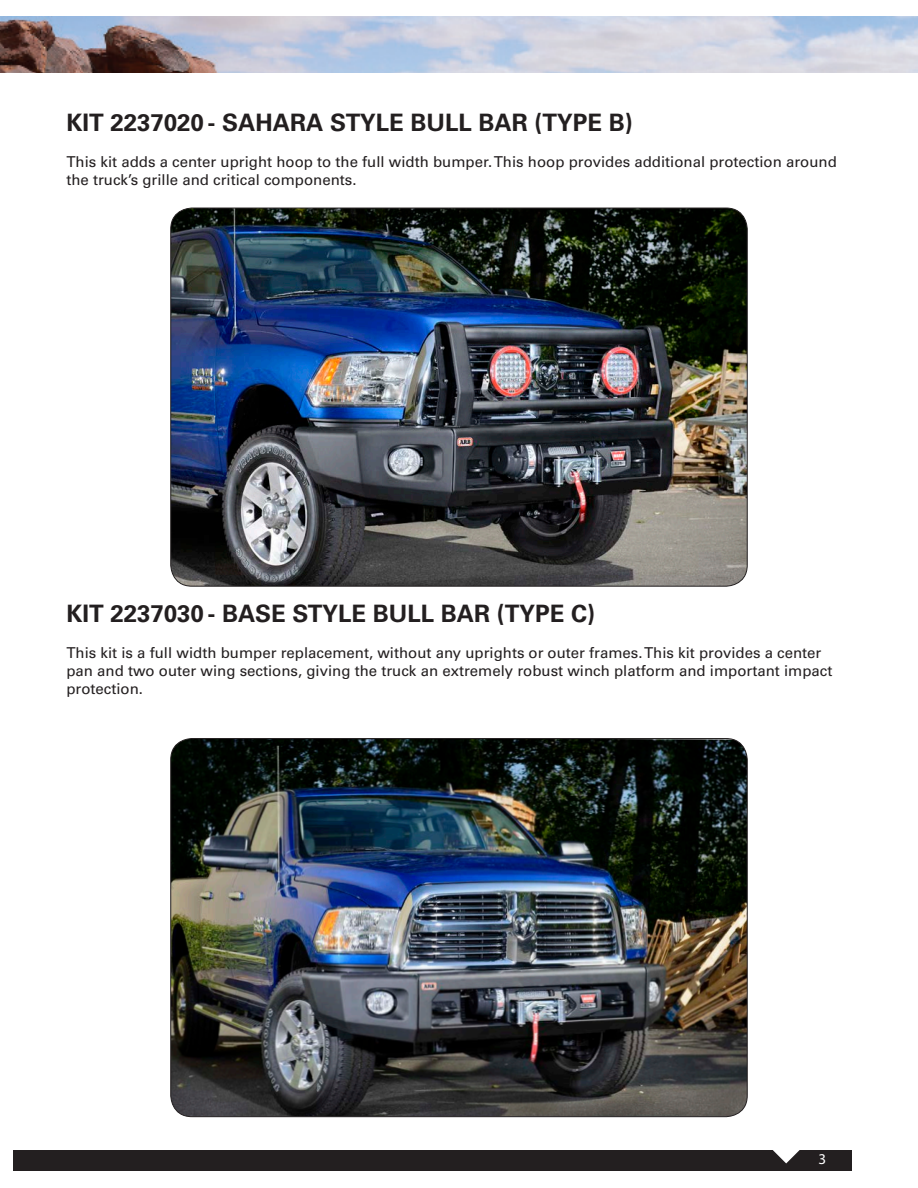
<style>
.page{position:relative;width:918px;height:1188px;background:#fff}
.page>*{position:absolute;margin:0;border:0;box-sizing:border-box;transform-origin:0 0}
.t1{font:700 24px "Univers LT Pro 65";color:#231f20}
.t2{font:15px/18px "Univers LT Pro 55 Roman";color:#231f20}
.t3{font:15px "Myriad Pro";color:#fff}
</style>
<div class="page">
<div style="left:13px;top:1150px;width:838px;height:21px;background:#231f20"></div>
<svg style="left:773px;top:1150px;width:27px;height:13px"></svg>
<img style="left:0;top:16px;width:918px;height:57px">
<img style="left:171px;top:208px;width:576px;height:378px">
<img style="left:171px;top:739px;width:576px;height:378px">
<p class="t1" style="left:66px;top:108px;width:568px">KIT 2237020 - SAHARA STYLE BULL BAR (TYPE B)</p>
<p class="t2" style="left:66px;top:153px;width:772px">This kit adds a center upright hoop to the full width bumper. This hoop provides additional protection around the truck’s grille and critical components.</p>
<p class="t1" style="left:66px;top:599px;width:530px">KIT 2237030 - BASE STYLE BULL BAR (TYPE C)</p>
<p class="t2" style="left:66px;top:644px;width:767px">This kit is a full width bumper replacement, without any uprights or outer frames. This kit provides a center pan and two outer wing sections, giving the truck an extremely robust winch platform and important impact protection.</p>
<p class="t3" style="left:819px;top:1149px;width:9px">3</p>
</div>
